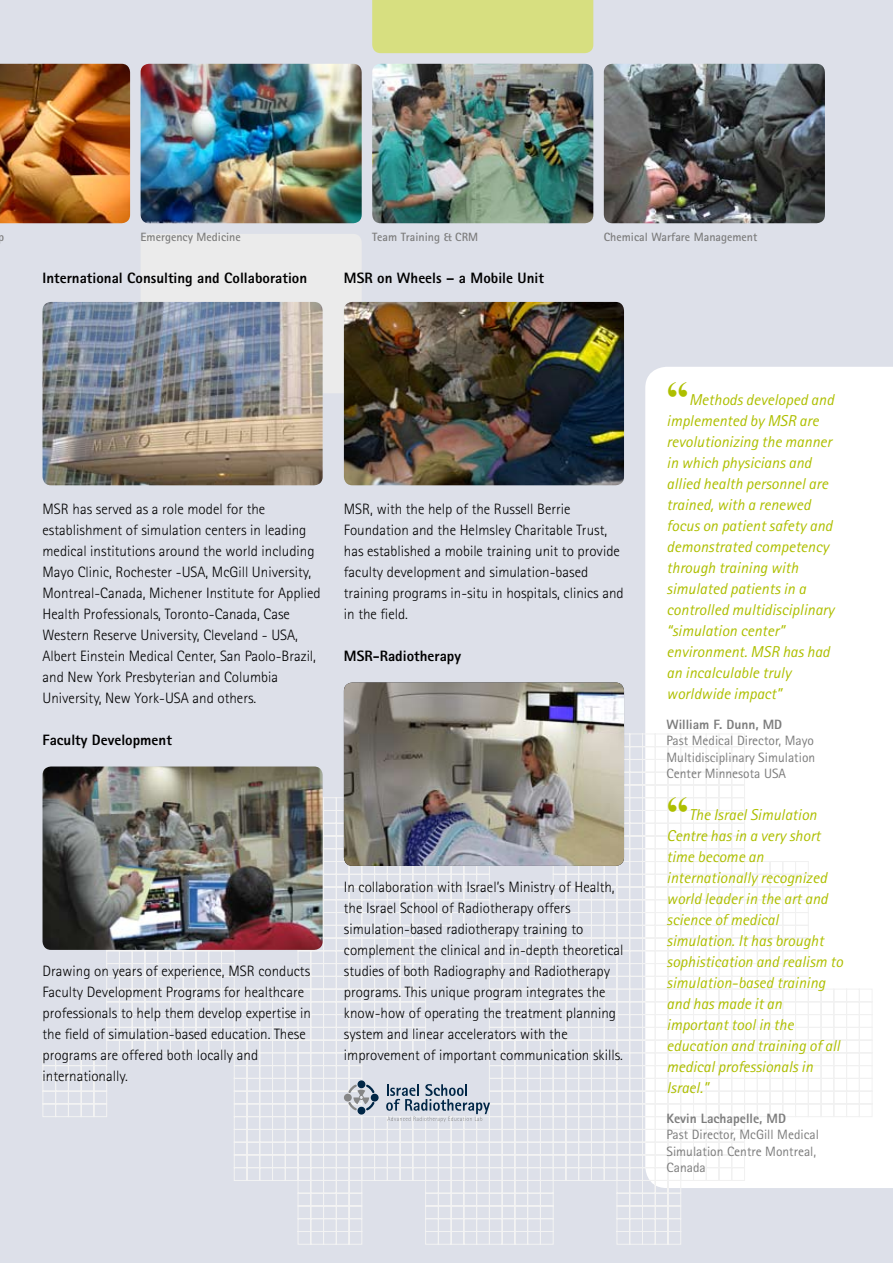
<style>
.page{position:relative;width:893px;height:1263px;background:#dde0e9}
.page>*{position:absolute;margin:0;border:0;box-sizing:border-box;transform-origin:0 0}
.t1{font:700 45px "Times New Roman";color:#aebf00}
.t2{font:italic 15.75px/21px "Rotis Sans Serif";color:#aebf00}
.t3{font:300 15px/21px "Rotis Sans Serif";color:#000}
.t4{font:800 15px "Rotis Sans Serif";color:#000}
.t5{font:13.5px/16.5px "Rotis Sans Serif";color:#7d7d7d;text-align:justify}
.t6{font:800 13.5px "Rotis Sans Serif";color:#7d7d7d}
.t7{font:700 12px "Rotis Sans Serif";color:#7d7d7d}
</style>
<div class="page">
<svg style="left:490px;top:1188px;width:192px;height:57px"></svg>
<svg style="left:233px;top:1053px;width:257px;height:192px"></svg>
<svg style="left:171px;top:797px;width:215px;height:256px"></svg>
<svg style="left:42px;top:924px;width:129px;height:193px"></svg>
<div style="left:645px;top:367px;width:248px;height:821px;background:#fff"></div>
<svg style="left:645px;top:733px;width:100px;height:64px;background:#fbfbfb"></svg>
<svg style="left:809px;top:988px;width:64px;height:200px;background:#fcfcfc"></svg>
<svg style="left:645px;top:797px;width:164px;height:64px;background:#fcfcfc"></svg>
<div style="left:141px;top:234px;width:221px;height:159px;background:#ebebeb;border-radius:9px"></div>
<img style="left:43px;top:302px;width:280px;height:183px">
<img style="left:344px;top:302px;width:280px;height:183px">
<img style="left:43px;top:766px;width:280px;height:184px">
<img style="left:344px;top:682px;width:280px;height:184px">
<img style="left:0;top:64px;width:130px;height:159px">
<img style="left:141px;top:64px;width:221px;height:159px">
<img style="left:372px;top:64px;width:221px;height:159px">
<div style="left:372px;top:0;width:221px;height:53px;background:#d7df80"></div>
<img style="left:604px;top:64px;width:221px;height:159px">
<svg style="left:386px;top:861px;width:423px;height:327px"></svg>
<svg style="left:357px;top:1080px;width:8px;height:8px"></svg>
<div style="left:344px;top:1094px;width:8px;height:7px;background:#868686;border-radius:50%"></div>
<div style="left:371px;top:1094px;width:8px;height:7px;background:#002646;border-radius:50%"></div>
<svg style="left:346px;top:1083px;width:30px;height:29px"></svg>
<p class="t7" style="left:-1px;top:229px;width:7px">p</p>
<p class="t7" style="left:141px;top:229px;width:102px">Emergency Medicine</p>
<p class="t7" style="left:372px;top:229px;width:107px">Team Training &amp; CRM</p>
<p class="t7" style="left:604px;top:229px;width:155px">Chemical Warfare Management</p>
<p class="t4" style="left:43px;top:268px;width:266px">International Consulting and Collaboration</p>
<p class="t4" style="left:344px;top:268px;width:201px">MSR on Wheels – a Mobile Unit</p>
<p class="t3" style="left:43px;top:498px;width:280px">MSR has served as a role model for the establishment of simulation centers in leading medical institutions around the world including Mayo Clinic, Rochester -USA, McGill University, Montreal-Canada, Michener Institute for Applied Health Professionals, Toronto-Canada, Case Western Reserve University, Cleveland - USA, Albert Einstein Medical Center, San Paolo-Brazil, and New York Presbyterian and Columbia University, New York-USA and others.</p>
<p class="t4" style="left:43px;top:730px;width:131px">Faculty Development</p>
<p class="t3" style="left:344px;top:498px;width:281px">MSR, with the help of the Russell Berrie Foundation and the Helmsley Charitable Trust, has established a mobile training unit to provide faculty development and simulation-based training programs in-situ in hospitals, clinics and in the field.</p>
<p class="t4" style="left:344px;top:646px;width:119px">MSR-Radiotherapy</p>
<p class="t3" style="left:43px;top:960px;width:270px">Drawing on years of experience, MSR conducts Faculty Development Programs for healthcare professionals to help them develop expertise in the field of simulation-based education. These programs are offered both locally and internationally.</p>
<p class="t3" style="left:344px;top:876px;width:281px">In collaboration with Israel’s Ministry of Health, the Israel School of Radiotherapy offers simulation-based radiotherapy training to complement the clinical and in-depth theoretical studies of both Radiography and Radiotherapy programs. This unique program integrates the know-how of operating the treatment planning system and linear accelerators with the improvement of important communication skills.</p>
<h1 class="t1" style="left:666px;top:367px;width:24px">“</h1>
<p class="t2" style="left:666px;top:390px;width:169px;text-indent:23px">Methods developed and implemented by MSR are revolutionizing the manner in which physicians and allied health personnel are trained, with a renewed focus on patient safety and demonstrated competency through training with simulated patients in a controlled multidisciplinary “simulation center” environment. MSR has had an incalculable truly worldwide impact”</p>
<p class="t6" style="left:666px;top:715px;width:117px">William F. Dunn, MD</p>
<p class="t5" style="left:666px;top:732px;width:150px">Past Medical Director, Mayo Multidisciplinary Simulation Center Minnesota USA</p>
<h1 class="t1" style="left:666px;top:782px;width:24px">“</h1>
<p class="t2" style="left:666px;top:805px;width:178px;text-indent:23px">The Israel Simulation<br>Centre has in a very short time become an internationally recognized world leader in the art and science of medical simulation. It has brought sophistication and realism to simulation-based training and has made it an important tool in the education and training of all medical professionals in<br>Israel.”</p>
<p class="t6" style="left:666px;top:1109px;width:121px">Kevin Lachapelle, MD</p>
<p class="t5" style="left:666px;top:1126px;width:154px;text-align:left">Past Director, McGill Medical<br>Simulation Centre Montreal,<br>Canada</p>
</div>
